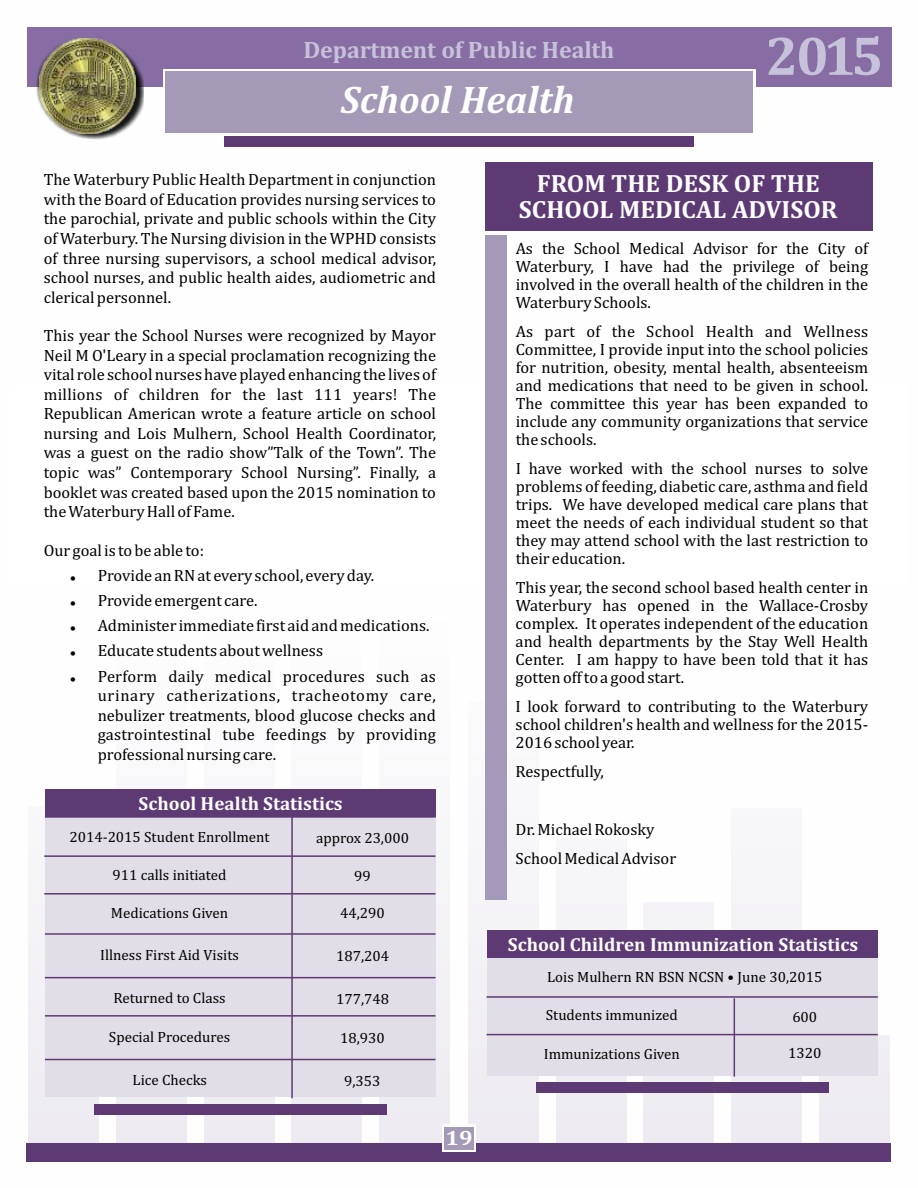
<style>
.page{position:relative;width:918px;height:1188px;background:#fff}
.page>*{position:absolute;margin:0;border:0;box-sizing:border-box;transform-origin:0 0}
.t1{font:700 55.5px "Cambria";color:#c5c2d9}
.t2{font:italic 700 39px "Cambria";color:#fefefe}
.t3{font:700 25.2px/25.2px "Cambria";color:#fefefe;text-align:center}
.t4{font:700 24px "Cambria";letter-spacing:-.005em;color:#c5c2d9}
.t5{font:700 21px "Cambria";color:#fefefe;scale:1.09 1}
.t6{font:700 19.05px "Cambria";color:#fefefe}
.t7{font:16.5px/18px "Cambria";color:#000;text-align:justify}
.t8{font:15px "Cambria";color:#000}
</style>
<div class="page">
<div style="left:27px;top:1143px;width:864px;height:18px;background:#5e3a75"></div>
<div style="left:442px;top:1125px;width:34px;height:27px;background:#fefefe"></div>
<div style="left:444px;top:1127px;width:30px;height:23px;background:#a499b7"></div>
<div style="left:224px;top:128px;width:470px;height:18px;background:#5e3a75"></div>
<div style="left:27px;top:27px;width:864px;height:59px;background:#886da5"></div>
<svg style="left:37px;top:63px;width:107px;height:77px"></svg>
<img style="left:39px;top:38px;width:97px;height:95px">
<svg style="left:163px;top:69px;width:592px;height:67px;fill:#fefefe"></svg>
<div style="left:165px;top:72px;width:588px;height:61px;background:#a499b7"></div>
<div style="left:45px;top:790px;width:391px;height:307px;background:#e2dee7"></div>
<div style="left:45px;top:789px;width:391px;height:28px;background:#5e3a75"></div>
<hr style="left:44px;top:893px;width:392px;height:2px;background:#5e3a75">
<hr style="left:45px;top:933px;width:391px;height:2px;background:#5e3a75">
<hr style="left:291px;top:817px;width:2px;height:281px;background:#5e3a75">
<hr style="left:45px;top:815px;width:391px;height:3px;background:#5e3a75">
<hr style="left:45px;top:977px;width:391px;height:1px;background:#5e3a75">
<hr style="left:45px;top:1015px;width:391px;height:2px;background:#5e3a75">
<hr style="left:45px;top:1059px;width:391px;height:1px;background:#5e3a75">
<hr style="left:44px;top:855px;width:392px;height:2px;background:#5e3a75">
<div style="left:94px;top:1104px;width:293px;height:11px;background:#5e3a75"></div>
<div style="left:488px;top:930px;width:390px;height:146px;background:#e2dee7"></div>
<hr style="left:487px;top:1034px;width:391px;height:1px;background:#5e3a75">
<div style="left:487px;top:930px;width:391px;height:28px;background:#5e3a75"></div>
<hr style="left:487px;top:996px;width:391px;height:2px;background:#5e3a75">
<hr style="left:734px;top:998px;width:1px;height:79px;background:#5e3a75">
<div style="left:536px;top:1083px;width:293px;height:10px;background:#5e3a75"></div>
<div style="left:485px;top:231px;width:22px;height:669px;background:#a499b7"></div>
<div style="left:485px;top:163px;width:387px;height:72px;background:#fefefe"></div>
<div style="left:485px;top:163px;width:387px;height:68px;background:#5e3a75"></div>
<h3 class="t4" style="left:303px;top:39px;width:313px">Department of Public Health</h3>
<h1 class="t1" style="left:766px;top:32px;width:119px">2015</h1>
<h2 class="t2" style="left:341px;top:83px;width:235px">School Health</h2>
<p class="t7" style="left:44px;top:171px;width:394px;line-height:19.5px">The Waterbury Public Health Department in conjunction with the Board of Education provides nursing services to the parochial, private and public schools within the City of Waterbury. The Nursing division in the WPHD consists of three nursing supervisors, a school medical advisor, school nurses, and public health aides, audiometric and clerical personnel.</p>
<p class="t7" style="left:44px;top:327px;width:394px;line-height:19.5px">This year the School Nurses were recognized by Mayor Neil M O'Leary in a special proclamation recognizing the vital role school nurses have played enhancing the lives of millions of children for the last 111 years! The Republican American wrote a feature article on school nursing and Lois Mulhern, School Health Coordinator, was a guest on the radio show”Talk of the Town”. The topic was” Contemporary School Nursing”. Finally, a booklet was created based upon the 2015 nomination to the Waterbury Hall of Fame.</p>
<p class="t7" style="left:98px;top:539px;width:340px;line-height:25.2px;text-align:left;text-indent:-54px">Our goal is to be able to:<br>Provide an RN at every school, every day.<br>Provide emergent care.<br>Administer immediate first aid and medications.<br>Educate students about wellness<br>Perform daily medical procedures such as</p>
<p class="t7" style="left:98px;top:687px;width:340px;line-height:19.5px">urinary catherizations, tracheotomy care, nebulizer treatments, blood glucose checks and gastrointestinal tube feedings by providing professional nursing care.</p>
<p class="t6" style="left:139px;top:795px;width:206px">School Health Statistics</p>
<p class="t8" style="left:69px;top:830px;width:202px">2014-2015 Student Enrollment</p>
<p class="t8" style="left:316px;top:832px;width:94px">approx 23,000</p>
<p class="t8" style="left:113px;top:868px;width:115px">911 calls initiated</p>
<p class="t8" style="left:354px;top:869px;width:18px">99</p>
<p class="t8" style="left:111px;top:906px;width:119px">Medications Given</p>
<p class="t8" style="left:100px;top:948px;width:140px">Illness First Aid Visits</p>
<p class="t8" style="left:114px;top:991px;width:114px">Returned to Class</p>
<p class="t8" style="left:109px;top:1030px;width:123px">Special Procedures</p>
<p class="t8" style="left:133px;top:1073px;width:76px">Lice Checks</p>
<p class="t8" style="left:340px;top:906px;width:46px">44,290</p>
<p class="t8" style="left:336px;top:949px;width:54px">187,204</p>
<p class="t8" style="left:336px;top:992px;width:54px">177,748</p>
<p class="t8" style="left:340px;top:1031px;width:46px">18,930</p>
<p class="t8" style="left:344px;top:1075px;width:38px">9,353</p>
<p class="t5" style="left:446px;top:1129px;width:26px">19</p>
<h3 class="t3" style="left:519px;top:173px;width:320px">FROM THE DESK OF THE<br>SCHOOL MEDICAL ADVISOR</h3>
<p class="t7" style="left:516px;top:240px;width:354px">As the School Medical Advisor for the City of Waterbury, I have had the privilege of being involved in the overall health of the children in the Waterbury Schools.</p>
<p class="t7" style="left:516px;top:323px;width:354px">As part of the School Health and Wellness Committee, I provide input into the school policies for nutrition, obesity, mental health, absenteeism and medications that need to be given in school.<br>The committee this year has been expanded to include any community organizations that service the schools.</p>
<p class="t7" style="left:516px;top:460px;width:354px">I have worked with the school nurses to solve problems of feeding, diabetic care, asthma and field trips. We have developed medical care plans that meet the needs of each individual student so that they may attend school with the last restriction to their education.</p>
<p class="t7" style="left:516px;top:579px;width:354px">This year, the second school based health center in Waterbury has opened in the Wallace-Crosby complex. It operates independent of the education and health departments by the Stay Well Health Center. I am happy to have been told that it has gotten off to a good start.</p>
<p class="t7" style="left:516px;top:698px;width:354px">I look forward to contributing to the Waterbury school children's health and wellness for the 2015- 2016 school year.</p>
<p class="t7" style="left:516px;top:763px;width:90px">Respectfully,</p>
<p class="t7" style="left:516px;top:816px;width:162px;line-height:29px">Dr. Michael Rokosky<br>School Medical Advisor</p>
<p class="t6" style="left:508px;top:936px;width:352px">School Children Immunization Statistics</p>
<p class="t8" style="left:547px;top:970px;width:277px">Lois Mulhern RN BSN NCSN • June 30,2015</p>
<p class="t8" style="left:546px;top:1009px;width:134px">Students immunized</p>
<p class="t8" style="left:544px;top:1047px;width:138px">Immunizations Given</p>
<p class="t8" style="left:792px;top:1010px;width:26px">600</p>
<p class="t8" style="left:788px;top:1047px;width:35px">1320</p>
</div>
